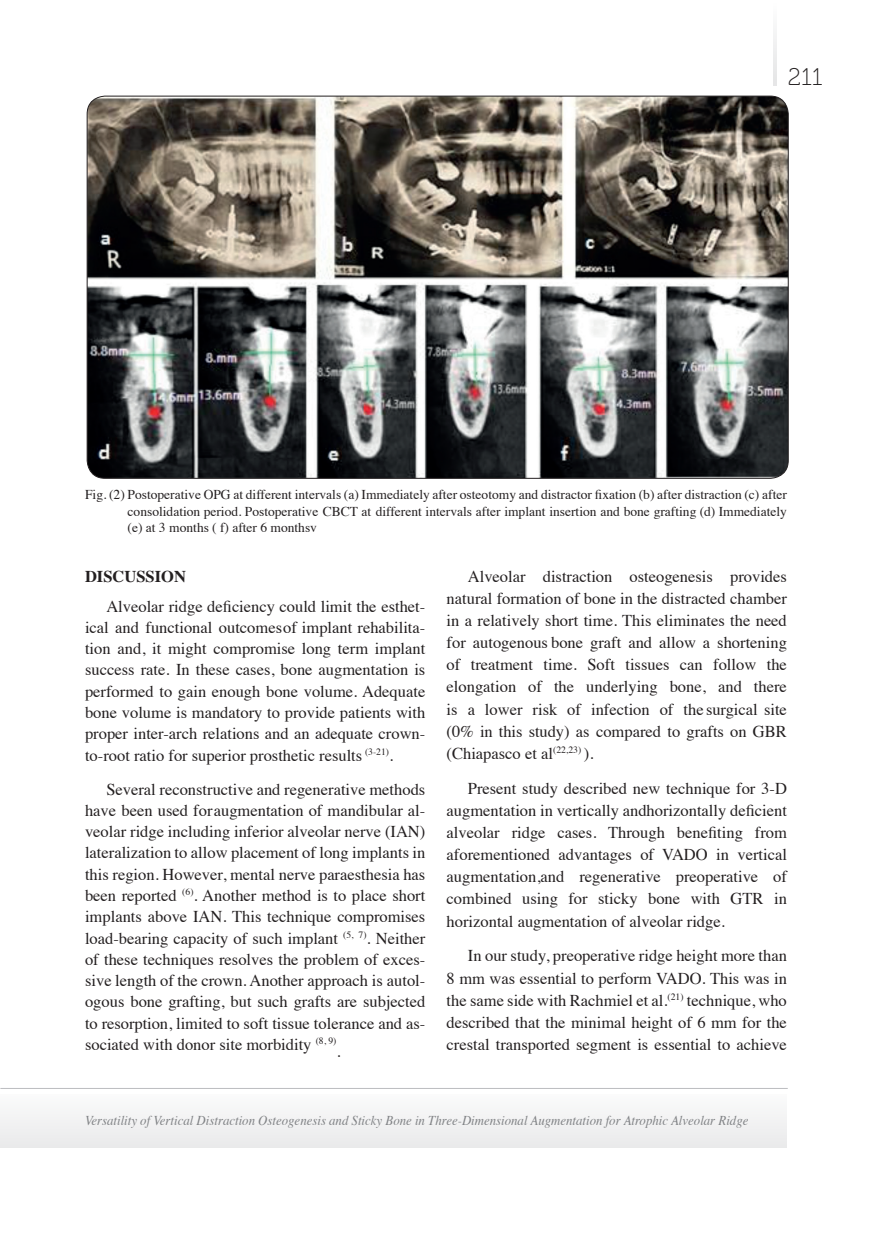
<style>
.page{position:relative;width:872px;height:1234px;background:#fff}
.page>*{position:absolute;margin:0;border:0;box-sizing:border-box;transform-origin:0 0}
.t1{font:24px "Museo 100";color:#231f20}
.Body_Text{font:16.5px/21.3px "Times";color:#231f20;text-align:justify}
.Introduction{font:700 16.5px "Times";color:#231f20}
.Fig{font:13.5px/16.5px "Times";color:#231f20;text-align:justify}
.t2{font:italic 13.5px "Times";color:#808285;scale:.95 1}
</style>
<div class="page">
<svg style="left:773px;top:32px;width:3px;height:53px"></svg>
<hr style="left:0;top:1087px;width:787px;height:1px;background:#bcbdc0">
<div style="left:0;top:1094px;width:787px;height:52px;background:#f2f2f3"></div>
<img style="left:87px;top:96px;width:701px;height:382px">
<h1 class="t1" style="left:787px;top:64px;width:36px">211</h1>
<p class="Fig" style="left:128px;top:485px;width:661px;text-indent:-43px">Fig. (2) Postoperative OPG at different intervals (a) Immediately after osteotomy and distractor fixation (b) after distraction (c) after consolidation period. Postoperative CBCT at different intervals after implant insertion and bone grafting (d) Immediately (e) at 3 months ( f) after 6 monthsv</p>
<p class="Introduction" style="left:85px;top:560px;width:102px">DISCUSSION</p>
<p class="Body_Text" style="left:85px;top:593px;width:342px;text-indent:21px">Alveolar ridge deficiency could limit the esthet&shy;ical and functional outcomes of implant rehabilita&shy;tion and, it might compromise long term implant success rate. In these cases, bone augmentation is performed to gain enough bone volume. Adequate bone volume is mandatory to provide patients with proper inter-arch relations and an adequate crown&shy;to-root ratio for superior prosthetic results <sup>(3-21)</sup>.</p>
<p class="Body_Text" style="left:85px;top:776px;width:342px;text-indent:21px">Several reconstructive and regenerative methods have been used for augmentation of mandibular al&shy;veolar ridge including inferior alveolar nerve (IAN) lateralization to allow placement of long implants in this region. However, mental nerve paraesthesia has been reported <sup>(6)</sup>. Another method is to place short implants above IAN. This technique compromises load-bearing capacity of such implant <sup>(5,</sup> <sup>7)</sup>. Neither of these techniques resolves the problem of exces&shy;sive length of the crown. Another approach is autol&shy;ogous bone grafting, but such grafts are subjected to resorption, limited to soft tissue tolerance and as&shy;sociated with donor site morbidity <sup>(8,</sup> <sup>9)</sup></p>
<p class="Body_Text" style="left:336px;top:1039px;width:6px">.</p>
<p class="Body_Text" style="left:446px;top:563px;width:342px;line-height:22px;text-indent:21px">Alveolar distraction osteogenesis provides natural formation of bone in the distracted chamber in a relatively short time. This eliminates the need for autogenous bone graft and allow a shortening of treatment time. Soft tissues can follow the elongation of the underlying bone, and there is a lower risk of infection of the surgical site (0% in this study) as compared to grafts on GBR (Chiapasco et al<sup>(22,23)</sup> ).</p>
<p class="Body_Text" style="left:446px;top:775px;width:342px;line-height:22px;text-indent:21px">Present study described new technique for 3-D augmentation in vertically and horizontally deficient alveolar ridge cases. Through benefiting from aforementioned advantages of VADO in vertical augmentation,and regenerative preoperative of combined using for sticky bone with GTR in horizontal augmentation of alveolar ridge.</p>
<p class="Body_Text" style="left:446px;top:943px;width:342px;line-height:22px;text-indent:21px">In our study, preoperative ridge height more than 8 mm was essential to perform VADO. This was in the same side with Rachmiel et al.<sup>(21)</sup> technique, who described that the minimal height of 6 mm for the crestal transported segment is essential to achieve</p>
<p class="t2" style="left:85px;top:1108px;width:700px">Versatility of Vertical Distraction Osteogenesis and Sticky Bone in Three-Dimensional Augmentation for Atrophic Alveolar Ridge</p>
</div>
